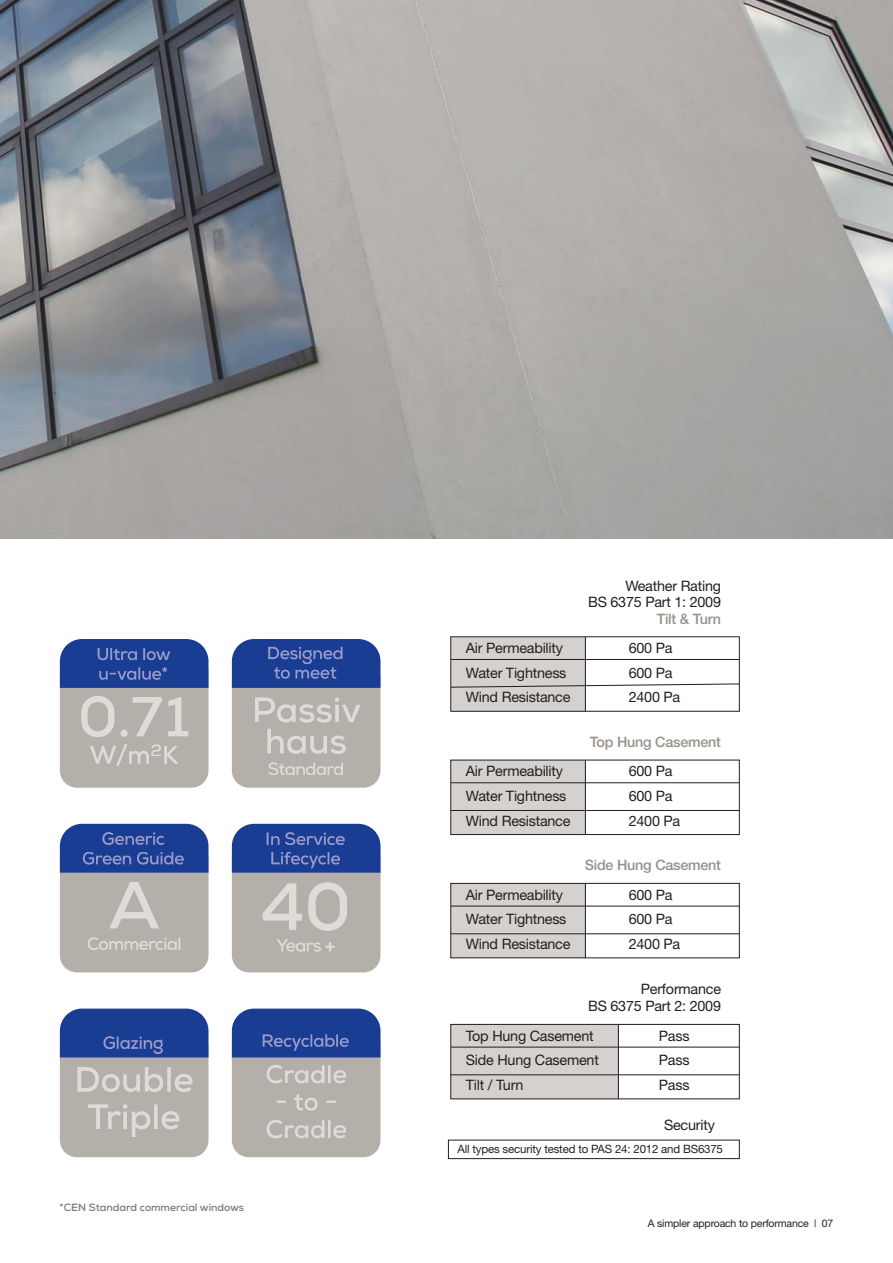
<style>
.page{position:relative;width:893px;height:1263px;background:#fff}
.page>*{position:absolute;margin:0;border:0;box-sizing:border-box;transform-origin:0 0}
.t1{font:14.4px/24.6px "Helvetica Neue";letter-spacing:-.015em;color:#231f20}
.t2{font:500 14.4px "Helvetica Neue";letter-spacing:-.015em;color:#98918b}
.t3{font:11.4px "Helvetica Neue";letter-spacing:-.015em;color:#231f20}
.t4{font:10.5px "Helvetica Neue";letter-spacing:-.015em;color:#231f20}
.t5{font:700 10.5px "Nexa";letter-spacing:-.005em;color:#77787b}
</style>
<div class="page">
<div style="left:232px;top:661px;width:148px;height:127px;background:#b5afa9;border-radius:17px"></div>
<svg style="left:255px;top:697px;width:106px;height:26px"></svg>
<svg style="left:267px;top:729px;width:79px;height:25px"></svg>
<svg style="left:268px;top:762px;width:56px;height:13px"></svg>
<svg style="left:232px;top:639px;width:148px;height:49px;background:#2b4a9b"></svg>
<div style="left:60px;top:655px;width:148px;height:133px;background:#b5afa9;border-radius:17px"></div>
<svg style="left:60px;top:639px;width:148px;height:49px;background:#2a499a"></svg>
<svg style="left:81px;top:696px;width:81px;height:41px"></svg>
<svg style="left:168px;top:697px;width:20px;height:39px"></svg>
<svg style="left:90px;top:744px;width:89px;height:22px"></svg>
<div style="left:232px;top:840px;width:148px;height:132px;background:#b5afa9;border-radius:17px"></div>
<svg style="left:262px;top:882px;width:85px;height:49px"></svg>
<svg style="left:277px;top:939px;width:58px;height:13px"></svg>
<svg style="left:232px;top:824px;width:148px;height:49px;background:#2b4a9b"></svg>
<div style="left:60px;top:842px;width:148px;height:130px;background:#b5afa9;border-radius:17px"></div>
<svg style="left:60px;top:824px;width:148px;height:49px;background:#2d4b9c"></svg>
<svg style="left:109px;top:882px;width:50px;height:46px"></svg>
<svg style="left:88px;top:937px;width:64px;height:13px"></svg>
<div style="left:232px;top:1025px;width:148px;height:132px;background:#b5afa9;border-radius:17px"></div>
<svg style="left:232px;top:1008px;width:148px;height:49px;background:#2a499b"></svg>
<svg style="left:267px;top:1065px;width:79px;height:18px"></svg>
<svg style="left:277px;top:1094px;width:59px;height:17px"></svg>
<svg style="left:267px;top:1120px;width:79px;height:18px"></svg>
<div style="left:60px;top:1030px;width:148px;height:127px;background:#b5afa9;border-radius:17px"></div>
<svg style="left:77px;top:1067px;width:116px;height:25px"></svg>
<svg style="left:88px;top:1104px;width:92px;height:33px"></svg>
<svg style="left:60px;top:1008px;width:148px;height:49px;background:#28489a"></svg>
<div style="left:451px;top:637px;width:134px;height:74px;background:#d4d1ce"></div>
<div style="left:451px;top:883px;width:134px;height:75px;background:#d4d1ce"></div>
<div style="left:451px;top:760px;width:134px;height:74px;background:#d4d1ce"></div>
<hr style="left:451px;top:659px;width:288px;height:1px;background:#231f20">
<svg style="left:451px;top:683px;width:289px;height:4px"></svg>
<hr style="left:585px;top:637px;width:1px;height:74px;background:#231f20">
<div style="left:451px;top:760px;width:288px;height:75px;border:1px solid #231f20"></div>
<hr style="left:451px;top:782px;width:288px;height:1px;background:#231f20">
<hr style="left:451px;top:810px;width:288px;height:1px;background:#231f20">
<hr style="left:585px;top:760px;width:1px;height:75px;background:#231f20">
<div style="left:451px;top:883px;width:288px;height:75px;border:1px solid #231f20"></div>
<hr style="left:451px;top:906px;width:288px;height:1px;background:#231f20">
<hr style="left:451px;top:933px;width:288px;height:1px;background:#231f20">
<hr style="left:585px;top:883px;width:1px;height:75px;background:#231f20">
<div style="left:451px;top:1024px;width:167px;height:75px;background:#d4d1ce"></div>
<div style="left:451px;top:1024px;width:288px;height:75px;border:1px solid #231f20"></div>
<hr style="left:451px;top:1047px;width:288px;height:1px;background:#231f20">
<hr style="left:451px;top:1074px;width:288px;height:1px;background:#231f20">
<hr style="left:618px;top:1024px;width:1px;height:75px;background:#231f20">
<div style="left:448px;top:1140px;width:291px;height:19px;border:1px solid #231f20"></div>
<img style="left:0;top:0;width:893px;height:538px">
<p class="t5" style="left:60px;top:1204px;width:186px">*CEN Standard commercial windows</p>
<p class="t1" style="left:588px;top:579px;width:134px;line-height:16.5px;text-align:right">Weather Rating<br>BS 6375 Part 1: 2009</p>
<p class="t2" style="left:657px;top:613px;width:66px">Tilt &amp; Turn</p>
<p class="t1" style="left:466px;top:637px;width:106px">Air Permeability<br>Water Tightness<br>Wind Resistance</p>
<p class="t1" style="left:629px;top:637px;width:53px">600 Pa<br>600 Pa<br>2400 Pa</p>
<p class="t2" style="left:590px;top:736px;width:133px">Top Hung Casement</p>
<p class="t1" style="left:466px;top:760px;width:106px">Air Permeability<br>Water Tightness<br>Wind Resistance</p>
<p class="t1" style="left:629px;top:760px;width:53px">600 Pa<br>600 Pa<br>2400 Pa</p>
<p class="t2" style="left:585px;top:859px;width:138px">Side Hung Casement</p>
<p class="t1" style="left:466px;top:883px;width:106px">Air Permeability<br>Water Tightness<br>Wind Resistance</p>
<p class="t1" style="left:629px;top:883px;width:53px">600 Pa<br>600 Pa<br>2400 Pa</p>
<p class="t1" style="left:588px;top:982px;width:134px;line-height:16.5px;text-align:right">Performance<br>BS 6375 Part 2: 2009</p>
<p class="t1" style="left:466px;top:1024px;width:135px">Top Hung Casement<br>Side Hung Casement<br>Tilt / Turn</p>
<p class="t1" style="left:659px;top:1024px;width:32px;text-align:justify">Pass Pass Pass</p>
<p class="t1" style="left:664px;top:1114px;width:52px">Security</p>
<p class="t3" style="left:457px;top:1145px;width:267px">All types security tested to PAS 24: 2012 and BS6375</p>
<p class="t4" style="left:648px;top:1220px;width:187px">A simpler approach to performance | 07</p>
</div>
